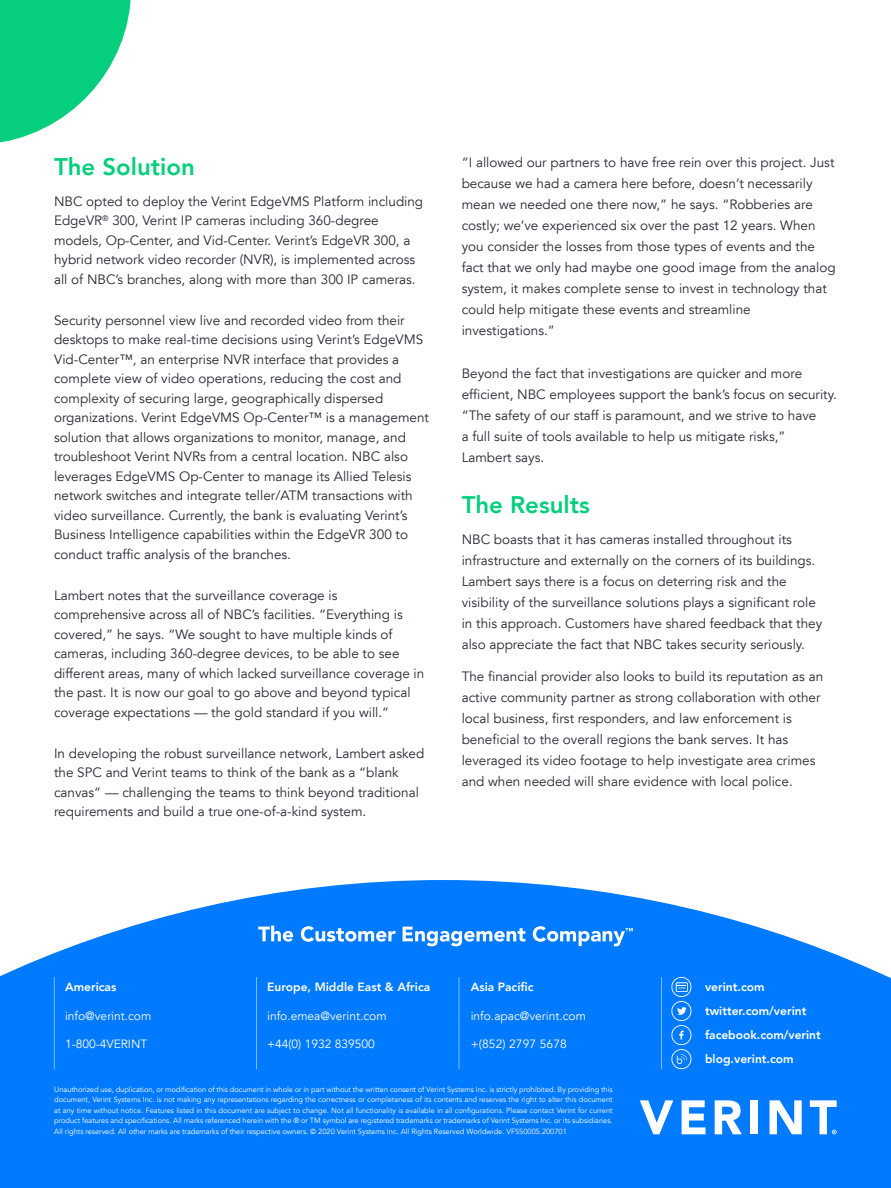
<style>
.page{position:relative;width:891px;height:1188px;background:#fff}
.page>*{position:absolute;margin:0;border:0;box-sizing:border-box;transform-origin:0 0}
.t1{font:800 24px "Avenir LT";color:#05ce7c}
.t2{font:13.5px/19.5px "Avenir LT";color:#262833}
.t3{font:800 12px/24px "Avenir LT";color:#fff}
.t4{font:12px "Avenir LT";color:#fff}
.t5{font:7.5px/10.5px "Avenir LT";letter-spacing:-.005em;color:#fff;text-align:justify}
</style>
<div class="page">
<svg style="left:0;top:0;width:131px;height:143px"></svg>
<svg style="left:0;top:880px;width:891px;height:308px;background:#1b88ff"></svg>
<svg style="left:258px;top:926px;width:35px;height:16px"></svg>
<svg style="left:301px;top:926px;width:94px;height:16px"></svg>
<svg style="left:403px;top:927px;width:122px;height:19px"></svg>
<svg style="left:533px;top:926px;width:100px;height:20px"></svg>
<hr style="left:661px;top:977px;width:1px;height:92px;background:#7fbcff">
<hr style="left:459px;top:977px;width:1px;height:92px;background:#7fbcff">
<hr style="left:256px;top:977px;width:1px;height:92px;background:#7fbcff">
<hr style="left:54px;top:977px;width:1px;height:92px;background:#7fbcff">
<svg style="left:640px;top:1100px;width:33px;height:34px"></svg>
<svg style="left:682px;top:1100px;width:24px;height:34px"></svg>
<svg style="left:715px;top:1100px;width:27px;height:34px"></svg>
<div style="left:750px;top:1100px;width:8px;height:34px;background:#fff"></div>
<svg style="left:770px;top:1100px;width:32px;height:34px"></svg>
<svg style="left:810px;top:1100px;width:27px;height:34px"></svg>
<svg style="left:671px;top:977px;width:21px;height:93px;background:#2e92ff"></svg>
<h1 class="t1" style="left:54px;top:157px;width:142px">The Solution</h1>
<p class="t2" style="left:54px;top:192px;width:371px">NBC opted to deploy the Verint EdgeVMS Platform including EdgeVR<sup>®</sup> 300, Verint IP cameras including 360-degree models, Op-Center, and Vid-Center. Verint’s EdgeVR 300, a hybrid network video recorder (NVR), is implemented across all of NBC’s branches, along with more than 300 IP cameras.</p>
<p class="t2" style="left:54px;top:312px;width:377px">Security personnel view live and recorded video from their desktops to make real-time decisions using Verint’s EdgeVMS Vid-Center™, an enterprise NVR interface that provides a complete view of video operations, reducing the cost and complexity of securing large, geographically dispersed organizations. Verint EdgeVMS Op-Center™ is a management solution that allows organizations to monitor, manage, and troubleshoot Verint NVRs from a central location. NBC also leverages EdgeVMS Op-Center to manage its Allied Telesis network switches and integrate teller/ATM transactions with video surveillance. Currently, the bank is evaluating Verint’s Business Intelligence capabilities within the EdgeVR 300 to conduct traffic analysis of the branches.</p>
<p class="t2" style="left:54px;top:586px;width:372px">Lambert notes that the surveillance coverage is comprehensive across all of NBC’s facilities. “Everything is covered,” he says. “We sought to have multiple kinds of cameras, including 360-degree devices, to be able to see different areas, many of which lacked surveillance coverage in the past. It is now our goal to go above and beyond typical coverage expectations — the gold standard if you will.”</p>
<p class="t2" style="left:54px;top:744px;width:372px">In developing the robust surveillance network, Lambert asked the SPC and Verint teams to think of the bank as a “blank canvas” — challenging the teams to think beyond traditional requirements and build a true one-of-a-kind system.</p>
<p class="t2" style="left:462px;top:153px;width:376px;line-height:21px">“I allowed our partners to have free rein over this project. Just because we had a camera here before, doesn’t necessarily mean we needed one there now,” he says. “Robberies are costly; we’ve experienced six over the past 12 years. When you consider the losses from those types of events and the fact that we only had maybe one good image from the analog system, it makes complete sense to invest in technology that could help mitigate these events and streamline investigations.”</p>
<p class="t2" style="left:462px;top:363px;width:377px;line-height:21px">Beyond the fact that investigations are quicker and more efficient, NBC employees support the bank’s focus on security. “The safety of our staff is paramount, and we strive to have<br>a full suite of tools available to help us mitigate risks,” Lambert says.</p>
<h1 class="t1" style="left:462px;top:494px;width:129px">The Results</h1>
<p class="t2" style="left:462px;top:530px;width:362px;line-height:21px">NBC boasts that it has cameras installed throughout its infrastructure and externally on the corners of its buildings.<br>Lambert says there is a focus on deterring risk and the visibility of the surveillance solutions plays a significant role in this approach. Customers have shared feedback that they also appreciate the fact that NBC takes security seriously.</p>
<p class="t2" style="left:462px;top:666px;width:363px;line-height:21px">The financial provider also looks to build its reputation as an active community partner as strong collaboration with other local business, first responders, and law enforcement is beneficial to the overall regions the bank serves. It has leveraged its video footage to help investigate area crimes and when needed will share evidence with local police.</p>
<p class="t3" style="left:65px;top:976px;width:53px">Americas</p>
<p class="t4" style="left:65px;top:1010px;width:88px">info@verint.com</p>
<p class="t4" style="left:65px;top:1037px;width:84px">1-800-4VERINT</p>
<p class="t3" style="left:267px;top:976px;width:165px">Europe, Middle East &amp; Africa</p>
<p class="t4" style="left:267px;top:1010px;width:121px">info.emea@verint.com</p>
<p class="t4" style="left:267px;top:1037px;width:109px">+44(0) 1932 839500</p>
<p class="t3" style="left:471px;top:975px;width:64px">Asia Pacific</p>
<p class="t4" style="left:471px;top:1010px;width:117px">info.apac@verint.com</p>
<p class="t4" style="left:471px;top:1037px;width:98px">+(852) 2797 5678</p>
<p class="t3" style="left:705px;top:976px;width:117px">verint.com twitter.com/verint facebook.com/verint blog.verint.com</p>
<p class="t5" style="left:54px;top:1084px;width:560px">Unauthorized use, duplication, or modification of this document in whole or in part without the written consent of Verint Systems Inc. is strictly prohibited. By providing this document, Verint Systems Inc. is not making any representations regarding the correctness or completeness of its contents and reserves the right to alter this document at any time without notice. Features listed in this document are subject to change. Not all functionality is available in all configurations. Please contact Verint for current product features and specifications. All marks referenced herein with the ® or TM symbol are registered trademarks or trademarks of Verint Systems Inc. or its subsidiaries.<br>All rights reserved. All other marks are trademarks of their respective owners. © 2020 Verint Systems Inc. All Rights Reserved Worldwide. VFSS0005.200701</p>
</div>
